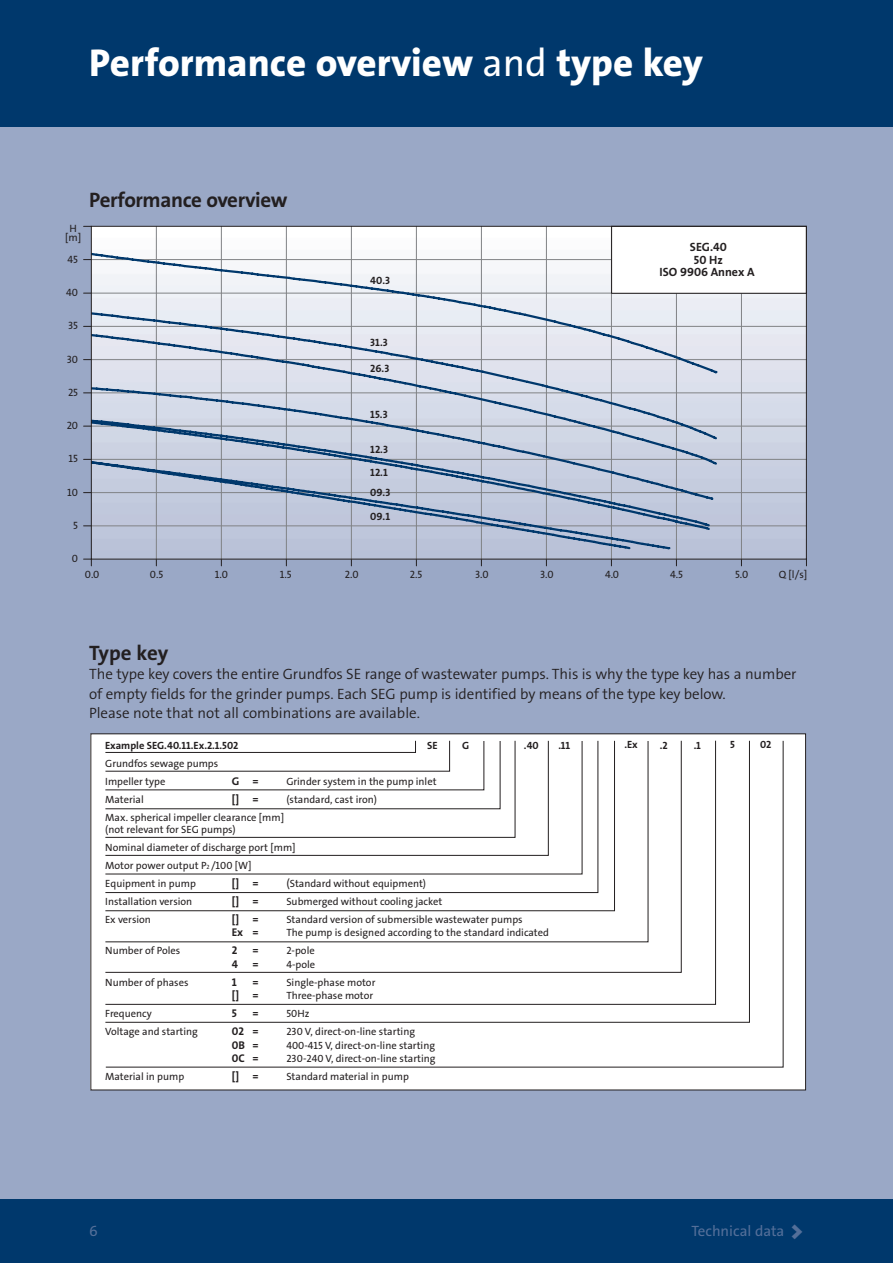
<style>
.page{position:relative;width:893px;height:1263px;background:#fff}
.page>*{position:absolute;margin:0;border:0;box-sizing:border-box;transform-origin:0 0}
.t1{font:39px "The Sans Grundfos 8 XB";color:#fff}
.t2{font:21px "The Sans Grundfos 7 B";letter-spacing:-.02em;color:#231f20}
.t3{font:15px/19.5px "The Sans Grundfos 4 SL";letter-spacing:-.005em;color:#231f20}
.t4{font:15px "The Sans Grundfos 5 R";color:#546f99}
.t5{font:12px/12.8px "The Sans Grundfos 7 B";color:#231f20;text-align:center}
.t6{font:11.25px "The Sans Grundfos 7 B";color:#231f20}
.t7{font:10.65px/8.7px "The Sans Grundfos 5 R";letter-spacing:-.01em;color:#231f20;text-align:center}
.t8{font:10.65px/22.8px "The Sans Grundfos 7 B";color:#231f20}
.t9{font:10.5px/18px "The Sans Grundfos 5 R";color:#231f20}
.t10{font:10.5px "The Sans Grundfos 7 B";color:#231f20}
.s1{font-family:"The Sans Grundfos 5 R"}
.s2{font-size:6.15px}
.s3{font-size:11.25px}
.s4{font-family:"The Sans Grundfos 9 BL";font-size:24px}
</style>
<div class="page">
<div style="left:0;top:126px;width:892px;height:1074px;background:#9aa8c6"></div>
<div style="left:0;top:0;width:892px;height:126px;background:#00386c"></div>
<div style="left:0;top:1200px;width:892px;height:63px;background:#00386c"></div>
<img style="left:93px;top:228px;width:711px;height:330px">
<hr style="left:156px;top:226px;width:1px;height:333px;background:#808285">
<hr style="left:221px;top:226px;width:1px;height:333px;background:#808285">
<hr style="left:286px;top:226px;width:1px;height:333px;background:#808285">
<hr style="left:351px;top:226px;width:1px;height:333px;background:#808285">
<hr style="left:416px;top:226px;width:1px;height:333px;background:#808285">
<hr style="left:481px;top:226px;width:1px;height:333px;background:#808285">
<hr style="left:546px;top:226px;width:1px;height:333px;background:#808285">
<hr style="left:611px;top:226px;width:1px;height:333px;background:#808285">
<hr style="left:676px;top:226px;width:1px;height:333px;background:#808285">
<hr style="left:741px;top:226px;width:1px;height:333px;background:#808285">
<svg style="left:84px;top:559px;width:8px;height:7px"></svg>
<hr style="left:91px;top:526px;width:715px;height:1px;background:#808285">
<hr style="left:91px;top:492px;width:715px;height:1px;background:#808285">
<hr style="left:91px;top:459px;width:715px;height:1px;background:#808285">
<hr style="left:91px;top:426px;width:715px;height:1px;background:#808285">
<hr style="left:91px;top:393px;width:715px;height:1px;background:#808285">
<hr style="left:91px;top:359px;width:715px;height:1px;background:#808285">
<hr style="left:91px;top:326px;width:715px;height:1px;background:#808285">
<div style="left:611px;top:226px;width:195px;height:67px;background:#fff"></div>
<svg style="left:93px;top:251px;width:626px;height:300px;background:#c7cfdd"></svg>
<div style="left:91px;top:734px;width:714px;height:356px;background:#fff"></div>
<svg style="left:105px;top:741px;width:678px;height:327px"></svg>
<h1 class="t1" style="left:89px;top:46px;width:615px">Performance overview <span class="s1">and</span> type key</h1>
<p class="t7" style="left:65px;top:225px;width:18px">H [m]</p>
<p class="t7" style="left:68px;top:256px;width:12px">45</p>
<h2 class="t2" style="left:89px;top:191px;width:200px">Performance overview</h2>
<p class="t7" style="left:66px;top:289px;width:13px">40</p>
<p class="t7" style="left:68px;top:322px;width:12px">35</p>
<p class="t7" style="left:67px;top:356px;width:13px">30</p>
<p class="t7" style="left:68px;top:389px;width:12px">25</p>
<p class="t7" style="left:67px;top:422px;width:13px">20</p>
<p class="t7" style="left:69px;top:455px;width:11px">15</p>
<p class="t7" style="left:67px;top:489px;width:12px">10</p>
<p class="t7" style="left:73px;top:522px;width:6px">5</p>
<p class="t7" style="left:72px;top:555px;width:8px">0</p>
<p class="t8" style="left:370px;top:270px;width:21px">40.3</p>
<p class="t8" style="left:370px;top:332px;width:19px">31.3</p>
<p class="t8" style="left:370px;top:358px;width:21px">26.3</p>
<p class="t8" style="left:370px;top:403px;width:19px">15.3</p>
<p class="t8" style="left:370px;top:439px;width:19px">12.3<br>12.1</p>
<p class="t8" style="left:370px;top:482px;width:22px">09.3</p>
<p class="t8" style="left:370px;top:505px;width:21px">09.1</p>
<p class="t5" style="left:659px;top:241px;width:97px">SEG.40<br>50 Hz<br>ISO 9906 Annex A</p>
<p class="t7" style="left:85px;top:571px;width:16px">0.0</p>
<p class="t7" style="left:150px;top:571px;width:15px">0.5</p>
<p class="t7" style="left:215px;top:571px;width:15px">1.0</p>
<p class="t7" style="left:280px;top:571px;width:13px">1.5</p>
<p class="t7" style="left:345px;top:571px;width:15px">2.0</p>
<p class="t7" style="left:410px;top:571px;width:14px">2.5</p>
<p class="t7" style="left:475px;top:571px;width:15px">3.0</p>
<p class="t7" style="left:540px;top:571px;width:15px">3.0</p>
<p class="t7" style="left:605px;top:571px;width:16px">4.0</p>
<p class="t7" style="left:670px;top:571px;width:14px">4.5</p>
<p class="t7" style="left:735px;top:571px;width:15px">5.0</p>
<p class="t7" style="left:778px;top:571px;width:30px">Q [l/s]</p>
<h2 class="t2" style="left:89px;top:644px;width:81px">Type key</h2>
<p class="t3" style="left:89px;top:666px;width:708px">The type key covers the entire Grundfos SE range of wastewater pumps. This is why the type key has a number of empty fields for the grinder pumps. Each SEG pump is identified by means of the type key below.<br>Please note that not all combinations are available.</p>
<p class="t10" style="left:105px;top:740px;width:135px">Example SEG.40.11.Ex.2.1.502</p>
<p class="t9" style="left:105px;top:755px;width:114px">Grundfos sewage pumps<br>Impeller type</p>
<p class="t10" style="left:427px;top:741px;width:12px">SE</p>
<p class="t10" style="left:462px;top:741px;width:9px">G</p>
<p class="t10" style="left:524px;top:741px;width:16px">.40</p>
<p class="t10" style="left:558px;top:741px;width:13px">.11</p>
<p class="t10" style="left:624px;top:740px;width:15px">.Ex</p>
<p class="t10" style="left:659px;top:741px;width:9px">.2</p>
<p class="t10" style="left:693px;top:741px;width:9px">.1</p>
<p class="t10" style="left:730px;top:740px;width:6px">5</p>
<p class="t10" style="left:760px;top:740px;width:13px">02</p>
<p class="t6" style="left:232px;top:776px;width:28px">G =</p>
<p class="t9" style="left:286px;top:773px;width:152px">Grinder system in the pump inlet</p>
<p class="t9" style="left:105px;top:791px;width:40px">Material</p>
<p class="t6" style="left:232px;top:794px;width:28px">[] =</p>
<p class="t9" style="left:286px;top:791px;width:92px">(standard, cast iron)</p>
<p class="t9" style="left:105px;top:812px;width:180px;line-height:12px">Max. spherical impeller clearance [mm] (not relevant for SEG pumps)</p>
<p class="t9" style="left:105px;top:839px;width:192px">Nominal diameter of discharge port [mm]<br>Motor power output P<span class="s2">2</span> /100 [W]<br>Equipment in pump</p>
<p class="t6" style="left:232px;top:878px;width:28px">[] =</p>
<p class="t9" style="left:286px;top:875px;width:141px"><span class="s3">(</span>Standard without equipment)</p>
<p class="t9" style="left:105px;top:893px;width:89px">Installation version</p>
<p class="t6" style="left:232px;top:896px;width:28px">[] =</p>
<p class="t9" style="left:286px;top:893px;width:157px">Submerged without cooling jacket</p>
<p class="t9" style="left:105px;top:911px;width:47px">Ex version</p>
<p class="t6" style="left:232px;top:914px;width:28px">[] =</p>
<p class="t9" style="left:286px;top:911px;width:238px">Standard version of submersible wastewater pumps</p>
<p class="t6" style="left:232px;top:927px;width:28px">Ex =</p>
<p class="t9" style="left:286px;top:924px;width:264px">The pump is designed according to the standard indicated</p>
<p class="t9" style="left:105px;top:942px;width:77px">Number of Poles</p>
<p class="t6" style="left:232px;top:945px;width:7px">2</p>
<p class="t6" style="left:252px;top:945px;width:8px">=</p>
<p class="t9" style="left:286px;top:942px;width:30px">2-pole</p>
<p class="t6" style="left:232px;top:959px;width:8px">4</p>
<p class="t6" style="left:252px;top:959px;width:8px">=</p>
<p class="t9" style="left:286px;top:956px;width:30px">4-pole</p>
<p class="t9" style="left:105px;top:974px;width:85px">Number of phases</p>
<p class="t6" style="left:232px;top:977px;width:7px">1</p>
<p class="t6" style="left:252px;top:977px;width:8px">=</p>
<p class="t9" style="left:286px;top:974px;width:91px">Single-phase motor</p>
<p class="t6" style="left:232px;top:990px;width:28px">[] =</p>
<p class="t9" style="left:286px;top:987px;width:88px">Three-phase motor</p>
<p class="t9" style="left:105px;top:1005px;width:48px">Frequency</p>
<p class="t6" style="left:232px;top:1008px;width:7px">5</p>
<p class="t6" style="left:252px;top:1008px;width:8px">=</p>
<p class="t9" style="left:286px;top:1005px;width:25px">50Hz</p>
<p class="t9" style="left:105px;top:1023px;width:94px">Voltage and starting</p>
<p class="t6" style="left:232px;top:1026px;width:28px">02 =</p>
<p class="t9" style="left:286px;top:1023px;width:130px">230 V, direct-on-line starting</p>
<p class="t6" style="left:232px;top:1040px;width:28px">0B =</p>
<p class="t9" style="left:286px;top:1037px;width:150px">400-415 V, direct-on-line starting</p>
<p class="t6" style="left:232px;top:1053px;width:28px">0C =</p>
<p class="t9" style="left:286px;top:1050px;width:151px">230-240 V, direct-on-line starting</p>
<p class="t9" style="left:105px;top:1068px;width:80px">Material in pump</p>
<p class="t6" style="left:232px;top:1071px;width:28px">[] =</p>
<p class="t9" style="left:286px;top:1068px;width:124px">Standard material in pump</p>
<h3 class="t4" style="left:89px;top:1225px;width:10px">6</h3>
<h3 class="t4" style="left:691px;top:1225px;width:114px">Technical data <span class="s4">&gt;</span></h3>
</div>
